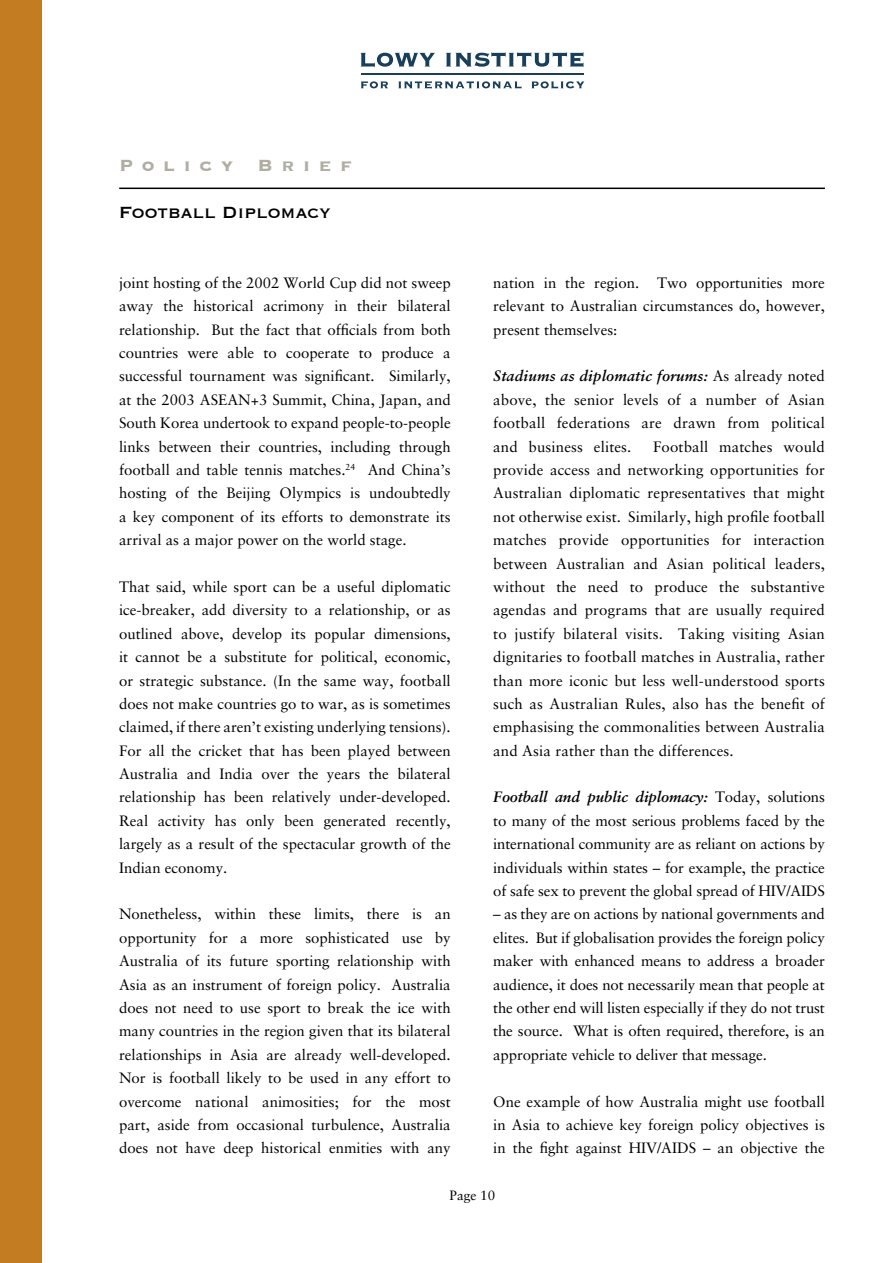
<style>
.page{position:relative;width:893px;height:1263px;background:#fff}
.page>*{position:absolute;margin:0;border:0;box-sizing:border-box;transform-origin:0 0}
.t1{font:21px "Copperplate Thirty One BC";color:#000}
.t2{font:21px "Copperplate Thirty Three BC";letter-spacing:.415em;color:#b0ada3}
.Body_Text{font:15px/23.4px "Sabon";color:#000;text-align:justify}
.t3{font:13.5px "Sabon";color:#000}
.s1{font-weight:700;font-style:italic}
</style>
<div class="page">
<hr style="left:119px;top:188px;width:706px;height:1px;background:#000">
<svg style="left:361px;top:53px;width:74px;height:14px"></svg>
<svg style="left:446px;top:52px;width:137px;height:15px"></svg>
<svg style="left:361px;top:81px;width:27px;height:7px"></svg>
<svg style="left:398px;top:81px;width:124px;height:8px"></svg>
<svg style="left:532px;top:81px;width:52px;height:8px"></svg>
<hr style="left:361px;top:73px;width:222px;height:2px;background:#193f5b">
<div style="left:0;top:0;width:42px;height:1263px;background:#c37c22"></div>
<h1 class="t2" style="left:119px;top:155px;width:234px">Policy Brief</h1>
<h1 class="t1" style="left:119px;top:201px;width:213px">Football Diplomacy</h1>
<p class="Body_Text" style="left:119px;top:271px;width:333px">joint hosting of the 2002 World Cup did not sweep away the historical acrimony in their bilateral relationship. But the fact that officials from both countries were able to cooperate to produce a successful tournament was significant. Similarly, at the 2003 ASEAN+3 Summit, China, Japan, and South Korea undertook to expand people-to-people links between their countries, including through football and table tennis matches.<sup>24</sup> And China’s hosting of the Beijing Olympics is undoubtedly a key component of its efforts to demonstrate its arrival as a major power on the world stage.</p>
<p class="Body_Text" style="left:119px;top:575px;width:333px">That said, while sport can be a useful diplomatic ice-breaker, add diversity to a relationship, or as outlined above, develop its popular dimensions, it cannot be a substitute for political, economic, or strategic substance. (In the same way, football does not make countries go to war, as is sometimes claimed, if there aren’t existing underlying tensions).<br>For all the cricket that has been played between Australia and India over the years the bilateral relationship has been relatively under-developed.<br>Real activity has only been generated recently, largely as a result of the spectacular growth of the Indian economy.</p>
<p class="Body_Text" style="left:119px;top:902px;width:333px">Nonetheless, within these limits, there is an opportunity for a more sophisticated use by Australia of its future sporting relationship with Asia as an instrument of foreign policy. Australia does not need to use sport to break the ice with many countries in the region given that its bilateral relationships in Asia are already well-developed.<br>Nor is football likely to be used in any effort to overcome national animosities; for the most part, aside from occasional turbulence, Australia does not have deep historical enmities with any</p>
<p class="Body_Text" style="left:493px;top:271px;width:333px">nation in the region. Two opportunities more relevant to Australian circumstances do, however, present themselves:</p>
<p class="Body_Text" style="left:493px;top:364px;width:333px"><span class="s1">Stadiums as diplomatic forums:</span> As already noted above, the senior levels of a number of Asian football federations are drawn from political and business elites.</p>
<p class="Body_Text" style="left:493px;top:434px;width:333px;text-indent:160px">Football matches would provide access and networking opportunities for Australian diplomatic representatives that might not otherwise exist. Similarly, high profile football matches provide opportunities for interaction between Australian and Asian political leaders, without the need to produce the substantive agendas and programs that are usually required to justify bilateral visits. Taking visiting Asian dignitaries to football matches in Australia, rather than more iconic but less well-understood sports such as Australian Rules, also has the benefit of emphasising the commonalities between Australia and Asia rather than the differences.</p>
<p class="Body_Text" style="left:493px;top:785px;width:333px"><span class="s1">Football and public diplomacy:</span> Today, solutions to many of the most serious problems faced by the international community are as reliant on actions by individuals within states – for example, the practice of safe sex to prevent the global spread of HIV/AIDS</p>
<p class="Body_Text" style="left:493px;top:902px;width:333px">– as they are on actions by national governments and elites. But if globalisation provides the foreign policy maker with enhanced means to address a broader audience, it does not necessarily mean that people at the other end will listen especially if they do not trust the source. What is often required, therefore, is an appropriate vehicle to deliver that message.</p>
<p class="Body_Text" style="left:493px;top:1089px;width:333px">One example of how Australia might use football in Asia to achieve key foreign policy objectives is in the fight against HIV/AIDS – an objective the</p>
<p class="t3" style="left:449px;top:1187px;width:47px">Page 10</p>
</div>
